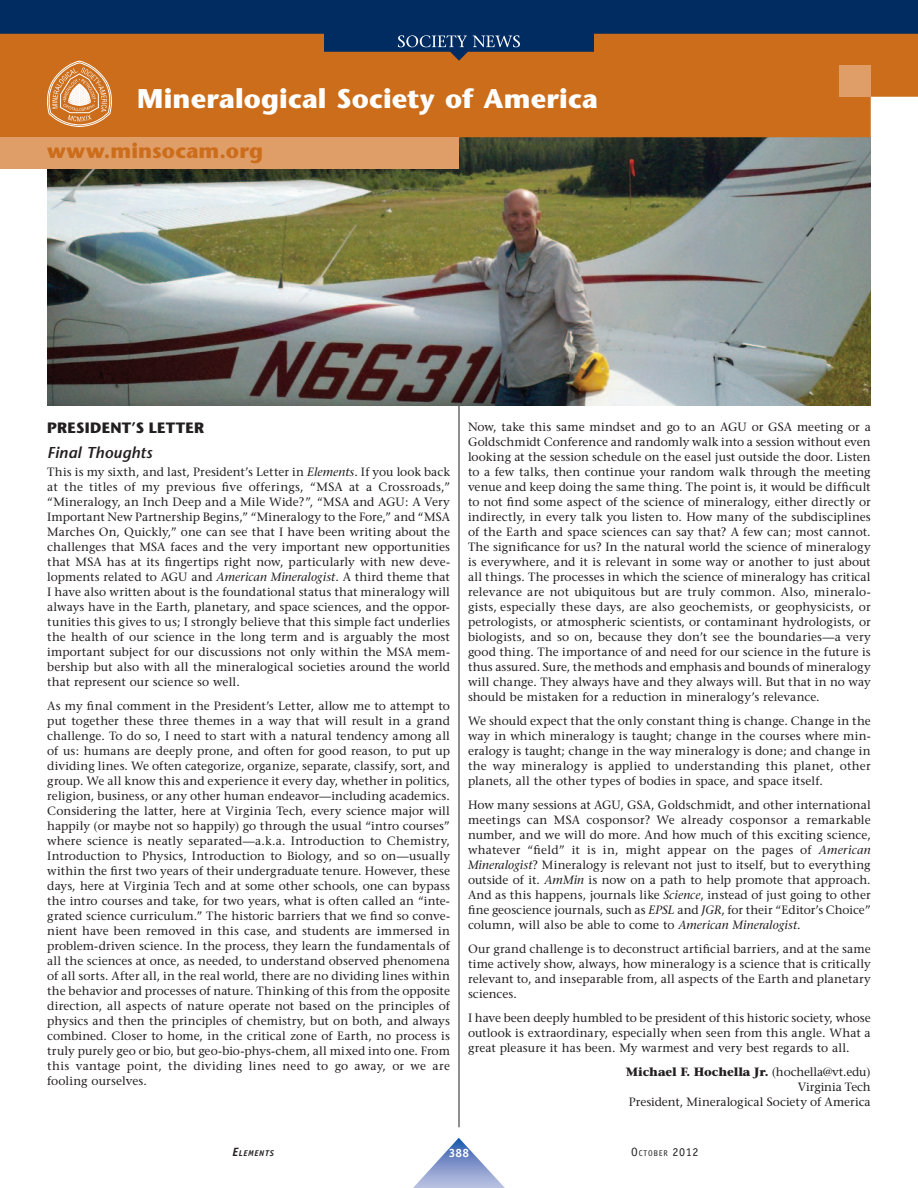
<style>
.page{position:relative;width:918px;height:1188px;background:#fff}
.page>*{position:absolute;margin:0;border:0;box-sizing:border-box;transform-origin:0 0}
.t1{font:700 27px "Stone Sans";letter-spacing:.005em;color:#fff}
.t2{font:700 21px "Stone Sans";letter-spacing:.005em;color:#cc6d1b}
.t3{font:italic 600 15.75px "Stone Sans";letter-spacing:.005em;color:#231f20}
.t4{font:700 15px "Stone Sans";letter-spacing:.02em;color:#231f20}
.t5{font:12px/15px "Stone Serif";letter-spacing:.005em;color:#231f20;text-align:justify}
.t6{font:700 12px "Officina Sans";color:#fff}
.t7{font:8.4px "Officina Sans";letter-spacing:.085em;color:#231f20}
.t8{font:italic 700 8.4px "Officina Sans";letter-spacing:.08em;color:#231f20}
.s1{font-style:italic}
.s2{font-weight:700}
.s3{font-size:12px}
</style>
<div class="page">
<hr style="left:459px;top:137px;width:1px;height:990px;background:#231f20">
<img style="left:47px;top:137px;width:824px;height:268px">
<div style="left:0;top:61px;width:918px;height:76px;background:#cc6d1b"></div>
<div style="left:0;top:137px;width:459px;height:32px;background:#df9d68"></div>
<svg style="left:45px;top:61px;width:70px;height:65px;background:#d89053"></svg>
<div style="left:839px;top:65px;width:32px;height:32px;background:#df9d68"></div>
<svg style="left:413px;top:1138px;width:92px;height:50px"></svg>
<svg style="left:0;top:0;width:918px;height:61px;background:#4b4447"></svg>
<svg style="left:398px;top:35px;width:122px;height:12px"></svg>
<h1 class="t1" style="left:137px;top:88px;width:462px">Mineralogical Society of America</h1>
<h2 class="t2" style="left:47px;top:143px;width:217px">www.minsocam.org</h2>
<p class="t4" style="left:47px;top:422px;width:159px">PRESIDENT’S LETTER</p>
<h3 class="t3" style="left:47px;top:447px;width:106px">Final Thoughts</h3>
<p class="t5" style="left:47px;top:466px;width:404px">This is my sixth, and last, President’s Letter in <span class="s1">Elements</span>. If you look back at the titles of my previous five offerings, “MSA at a Crossroads,” “Mineralogy, an Inch Deep and a Mile Wide?”, “MSA and AGU: A Very Important New Partnership Begins,” “Mineralogy to the Fore,” and “MSA Marches On, Quickly,” one can see that I have been writing about the challenges that MSA faces and the very important new opportunities that MSA has at its fingertips right now, particularly with new deve&shy;lopments related to AGU and <span class="s1">American Mineralogist</span>. A third theme that I have also written about is the foundational status that mineralogy will always have in the Earth, planetary, and space sciences, and the oppor&shy;tunities this gives to us; I strongly believe that this simple fact underlies the health of our science in the long term and is arguably the most important subject for our discussions not only within the MSA mem&shy;bership but also with all the mineralogical societies around the world that represent our science so well.</p>
<p class="t5" style="left:47px;top:700px;width:404px">As my final comment in the President’s Letter, allow me to attempt to put together these three themes in a way that will result in a grand challenge. To do so, I need to start with a natural tendency among all of us: humans are deeply prone, and often for good reason, to put up dividing lines. We often categorize, organize, separate, classify, sort, and group. We all know this and experience it every day, whether in politics, religion, business, or any other human endeavor—including academics.<br>Considering the latter, here at Virginia Tech, every science major will happily (or maybe not so happily) go through the usual “intro courses” where science is neatly separated—a.k.a. Introduction to Chemistry, Introduction to Physics, Introduction to Biology, and so on—usually within the first two years of their undergraduate tenure. However, these days, here at Virginia Tech and at some other schools, one can bypass the intro courses and take, for two years, what is often called an “inte&shy;grated science curriculum.” The historic barriers that we find so conve&shy;nient have been removed in this case, and students are immersed in problem-driven science. In the process, they learn the fundamentals of all the sciences at once, as needed, to understand observed phenomena of all sorts. After all, in the real world, there are no dividing lines within the behavior and processes of nature. Thinking of this from the opposite direction, all aspects of nature operate not based on the principles of physics and then the principles of chemistry, but on both, and always combined. Closer to home, in the critical zone of Earth, no process is truly purely geo or bio, but geo-bio-phys-chem, all mixed into one. From this vantage point, the dividing lines need to go away, or we are fooling ourselves.</p>
<p class="t5" style="left:468px;top:421px;width:404px">Now, take this same mindset and go to an AGU or GSA meeting or a Goldschmidt Conference and randomly walk into a session without even looking at the session schedule on the easel just outside the door. Listen to a few talks, then continue your random walk through the meeting venue and keep doing the same thing. The point is, it would be difficult to not find some aspect of the science of mineralogy, either directly or indirectly, in every talk you listen to. How many of the subdisciplines of the Earth and space sciences can say that? A few can; most cannot.<br>The significance for us? In the natural world the science of mineralogy is everywhere, and it is relevant in some way or another to just about all things. The processes in which the science of mineralogy has critical relevance are not ubiquitous but are truly common. Also, mineralo&shy;gists, especially these days, are also geochemists, or geophysicists, or petrologists, or atmospheric scientists, or contaminant hydrologists, or biologists, and so on, because they don’t see the boundaries—a very good thing. The importance of and need for our science in the future is thus assured. Sure, the methods and emphasis and bounds of mineralogy will change. They always have and they always will. But that in no way should be mistaken for a reduction in mineralogy’s relevance.</p>
<p class="t5" style="left:468px;top:715px;width:404px">We should expect that the only constant thing is change. Change in the way in which mineralogy is taught; change in the courses where min&shy;eralogy is taught; change in the way mineralogy is done; and change in the way mineralogy is applied to understanding this planet, other planets, all the other types of bodies in space, and space itself.</p>
<p class="t5" style="left:468px;top:799px;width:404px">How many sessions at AGU, GSA, Goldschmidt, and other international meetings can MSA cosponsor? We already cosponsor a remarkable number, and we will do more. And how much of this exciting science, whatever “field” it is in, might appear on the pages of <span class="s1">American Mineralogist</span>? Mineralogy is relevant not just to itself, but to everything outside of it. <span class="s1">AmMin</span> is now on a path to help promote that approach.<br>And as this happens, journals like <span class="s1">Science</span>, instead of just going to other fine geoscience journals, such as <span class="s1">EPSL</span> and <span class="s1">JGR</span>, for their “Editor’s Choice” column, will also be able to come to <span class="s1">American Mineralogist</span>.</p>
<p class="t5" style="left:468px;top:943px;width:404px">Our grand challenge is to deconstruct artificial barriers, and at the same time actively show, always, how mineralogy is a science that is critically relevant to, and inseparable from, all aspects of the Earth and planetary sciences.</p>
<p class="t5" style="left:468px;top:1012px;width:404px">I have been deeply humbled to be president of this historic society, whose outlook is extraordinary, especially when seen from this angle. What a great pleasure it has been. My warmest and very best regards to all.</p>
<p class="t5" style="left:626px;top:1066px;width:246px;text-align:right"><span class="s2">Michael F. Hochella Jr.</span> (hochella@vt.edu)<br>Virginia Tech<br>President, Mineralogical Society of America</p>
<p class="t8" style="left:232px;top:1150px;width:43px"><span class="s3">E</span>LEMENTS</p>
<p class="t6" style="left:449px;top:1149px;width:22px">388</p>
<p class="t7" style="left:631px;top:1150px;width:69px"><span class="s3">O</span>CTOBER <span class="s3">2012</span></p>
</div>
